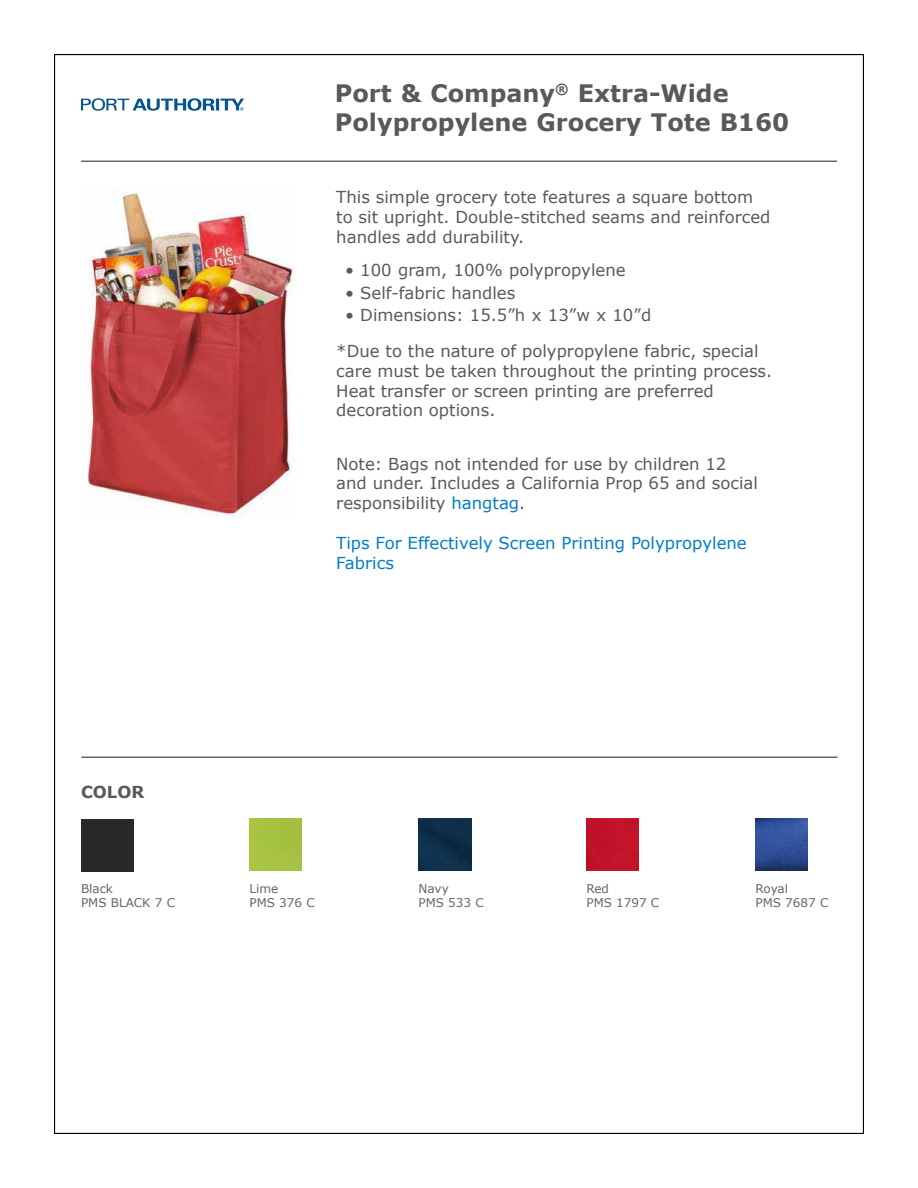
<style>
.page{position:relative;width:918px;height:1188px;background:#fff}
.page>*{position:absolute;margin:0;border:0;box-sizing:border-box;transform-origin:0 0}
.t1{font:700 24px/28.8px "Verdana";color:#58595b}
.t2{font:16.5px/19.8px "Verdana";color:#58595b}
.t3{font:16.5px/19.8px "Verdana";color:#007dc3}
.t4{font:700 16.5px "Verdana";color:#58595b}
.t5{font:12px/14.4px "Verdana";color:#636466}
.s1{color:#007dc3}
</style>
<div class="page">
<hr style="left:81px;top:161px;width:756px;height:1px;background:#636466">
<div style="left:82px;top:819px;width:52px;height:52px;background:#282828"></div>
<div style="left:249px;top:818px;width:53px;height:53px;background:#a6c341"></div>
<img style="left:418px;top:818px;width:53px;height:53px">
<hr style="left:81px;top:756px;width:756px;height:2px;background:#636466">
<img style="left:87px;top:192px;width:207px;height:326px">
<div style="left:586px;top:818px;width:53px;height:53px;background:#c3132a"></div>
<img style="left:755px;top:818px;width:53px;height:53px">
<img style="left:81px;top:98px;width:162px;height:13px">
<h1 class="t1" style="left:335px;top:79px;width:456px">Port &amp; Company<sup>®</sup> Extra-Wide<br>Polypropylene Grocery Tote B160</h1>
<p class="t4" style="left:81px;top:780px;width:65px">COLOR</p>
<p class="t2" style="left:336px;top:187px;width:436px">This simple grocery tote features a square bottom to sit upright. Double-stitched seams and reinforced handles add durability.</p>
<p class="t2" style="left:345px;top:260px;width:282px">• 100 gram, 100% polypropylene</p>
<p class="t2" style="left:345px;top:282px;width:172px">• Self-fabric handles</p>
<p class="t2" style="left:336px;top:297px;width:424px;line-height:36px;text-indent:9px">• Dimensions: 15.5”h x 13”w x 10”d<br>*Due to the nature of polypropylene fabric, special</p>
<p class="t2" style="left:336px;top:361px;width:437px">care must be taken throughout the printing process.<br>Heat transfer or screen printing are preferred decoration options.</p>
<p class="t2" style="left:336px;top:453px;width:423px">Note: Bags not intended for use by children 12 and under. Includes a California Prop 65 and social responsibility <span class="s1">hangtag</span>.</p>
<p class="t3" style="left:336px;top:533px;width:412px">Tips For Effectively Screen Printing Polypropylene<br>Fabrics</p>
<p class="t5" style="left:81px;top:881px;width:96px">Black<br>PMS BLACK 7 C</p>
<p class="t5" style="left:249px;top:881px;width:67px">Lime<br>PMS 376 C</p>
<p class="t5" style="left:418px;top:881px;width:67px">Navy<br>PMS 533 C</p>
<p class="t5" style="left:586px;top:881px;width:74px">Red<br>PMS 1797 C</p>
<p class="t5" style="left:755px;top:881px;width:74px">Royal<br>PMS 7687 C</p>
</div>
